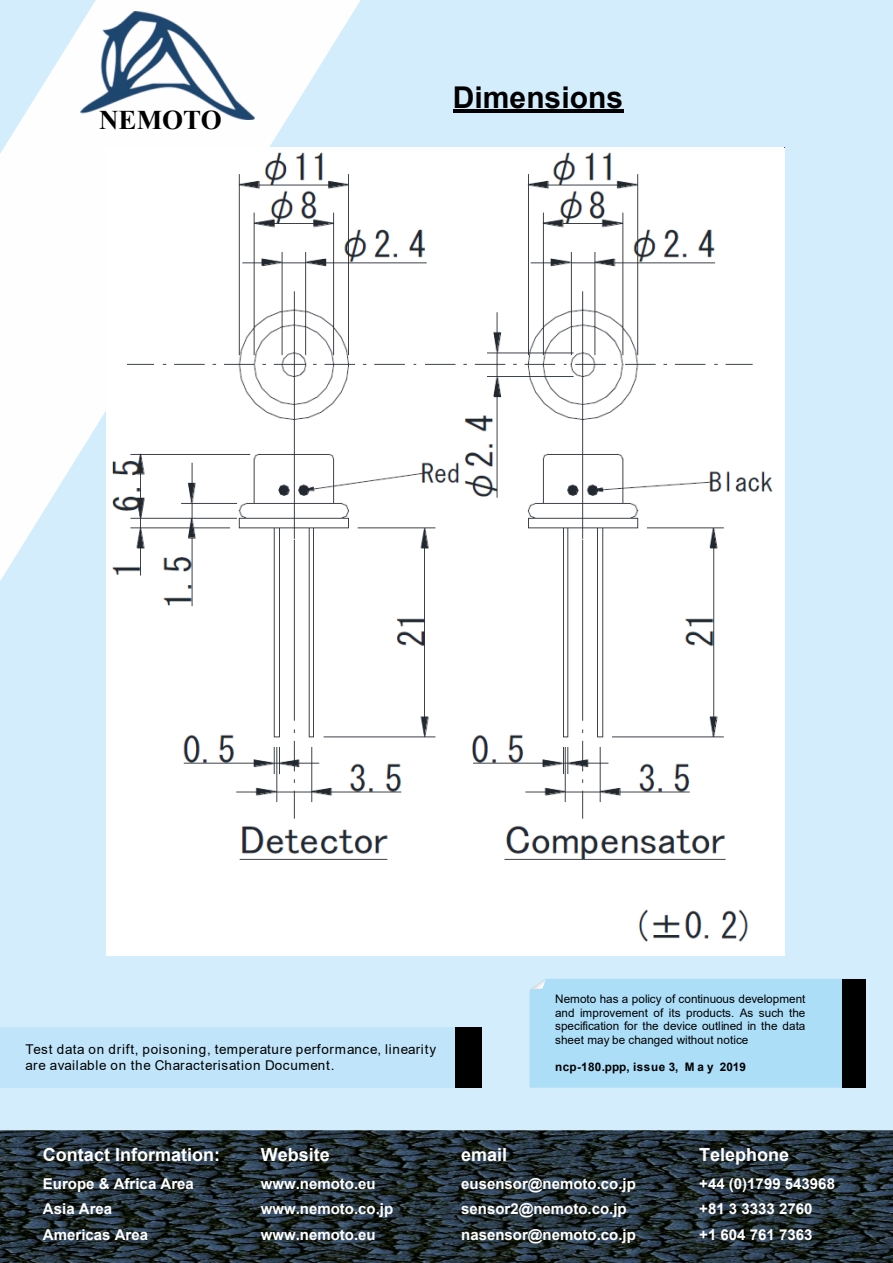
<style>
.page{position:relative;width:893px;height:1263px;background:#d4edfc}
.page>*{position:absolute;margin:0;border:0;box-sizing:border-box;transform-origin:0 0}
.t1{font:700 30px "Arial";color:#000}
.t2{font:700 27px "Times New Roman";color:#000}
.t3{font:700 18px "Arial";color:#fff}
.t4{font:700 15px "Arial";color:#fff}
.t5{font:13.5px/15.5px "Arial";letter-spacing:.055em;color:#000}
.t6{font:11.7px/13.5px "Arial";color:#000;text-align:justify}
.t7{font:700 11.7px "Arial";letter-spacing:.025em;color:#000}
</style>
<div class="page">
<svg style="left:0;top:0;width:361px;height:581px;fill:#fefefe"></svg>
<div style="left:0;top:1027px;width:481px;height:61px;background:#c0e5fa"></div>
<div style="left:455px;top:1027px;width:26px;height:61px;background:#000"></div>
<svg style="left:529px;top:979px;width:337px;height:109px;background:#a0cee6"></svg>
<img style="left:80px;top:11px;width:174px;height:109px">
<img style="left:0;top:1131px;width:893px;height:132px">
<img style="left:106px;top:147px;width:679px;height:808px">
<hr style="left:453px;top:109px;width:170px;height:3px;background:#000">
<h2 class="t2" style="left:99px;top:111px;width:124px">NEMOTO</h2>
<h1 class="t1" style="left:453px;top:86px;width:172px">Dimensions</h1>
<p class="t5" style="left:25px;top:1043px;width:412px">Test data on drift, poisoning, temperature performance, linearity are available on the Characterisation Document.</p>
<p class="t6" style="left:555px;top:993px;width:252px">Nemoto has a policy of continuous development and improvement of its products. As such the specification for the device outlined in the data sheet may be changed without notice</p>
<p class="t7" style="left:555px;top:1062px;width:192px">ncp-180.ppp, issue 3, M a y 2019</p>
<p class="t3" style="left:43px;top:1148px;width:179px">Contact Information:</p>
<p class="t3" style="left:261px;top:1148px;width:71px">Website</p>
<p class="t3" style="left:461px;top:1148px;width:48px">email</p>
<p class="t3" style="left:699px;top:1148px;width:92px">Telephone</p>
<p class="t4" style="left:43px;top:1178px;width:152px">Europe &amp; Africa Area</p>
<p class="t4" style="left:261px;top:1178px;width:117px">www.nemoto.eu</p>
<p class="t4" style="left:461px;top:1178px;width:176px">eusensor@nemoto.co.jp</p>
<p class="t4" style="left:699px;top:1178px;width:137px">+44 (0)1799 543968</p>
<p class="t4" style="left:43px;top:1203px;width:71px">Asia Area</p>
<p class="t4" style="left:261px;top:1203px;width:134px">www.nemoto.co.jp</p>
<p class="t4" style="left:461px;top:1203px;width:167px">sensor2@nemoto.co.jp</p>
<p class="t4" style="left:699px;top:1203px;width:115px">+81 3 3333 2760</p>
<p class="t4" style="left:43px;top:1229px;width:107px">Americas Area</p>
<p class="t4" style="left:261px;top:1229px;width:117px">www.nemoto.eu</p>
<p class="t4" style="left:461px;top:1229px;width:176px">nasensor@nemoto.co.jp</p>
<p class="t4" style="left:699px;top:1229px;width:115px">+1 604 761 7363</p>
</div>
